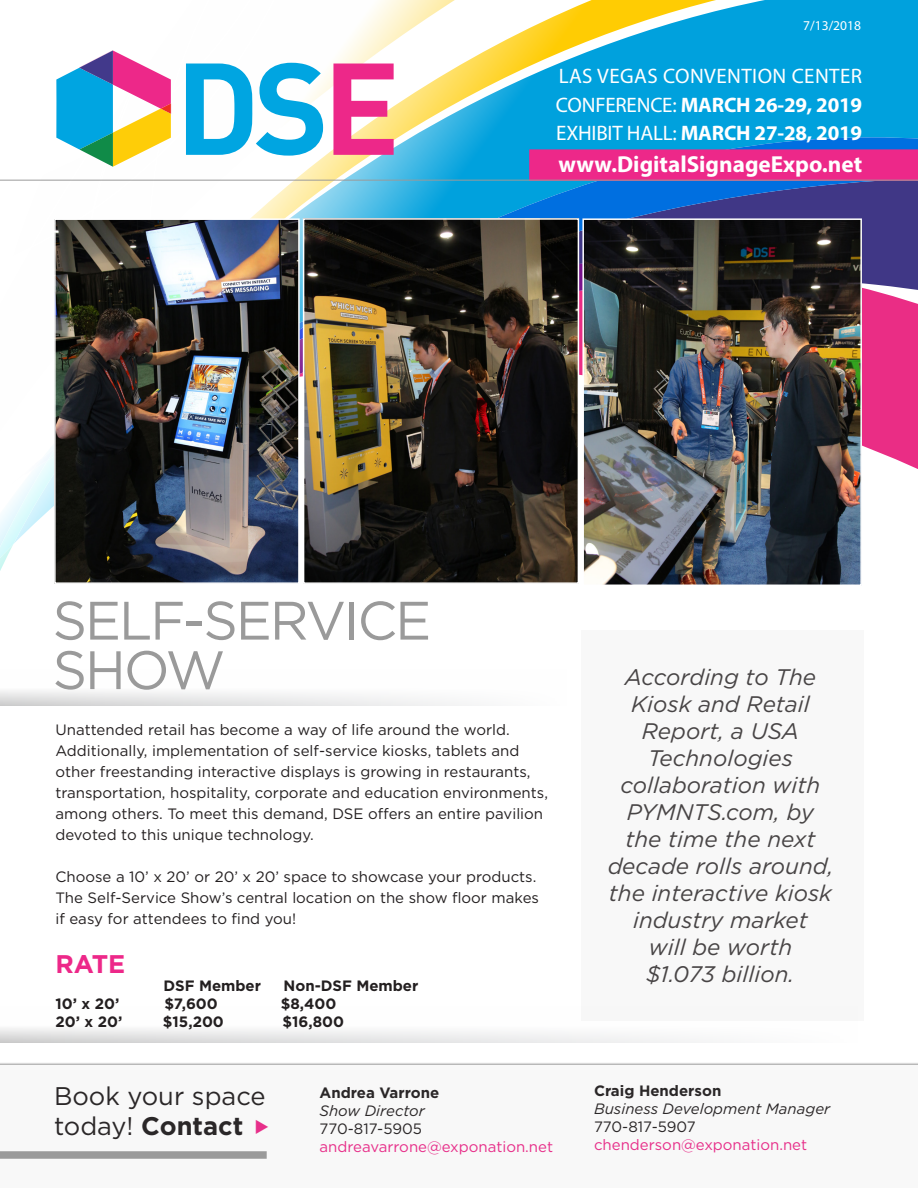
<style>
.page{position:relative;width:918px;height:1188px;background:#fff}
.page>*{position:absolute;margin:0;border:0;box-sizing:border-box;transform-origin:0 0}
.t1{font:54px/49.5px "Gotham";letter-spacing:-.04em;color:#9a9a9a}
.t2{font:25.5px/30.6px "Gotham";color:#231f20}
.t3{font:700 25.5px "Gotham";color:#ed2889}
.t4{font:700 23.25px "Myriad Pro";color:#fff}
.t5{font:italic 22.5px/27px "Gotham";color:#231f20;text-align:center}
.t6{font:700 21px/28.5px "Myriad Pro";letter-spacing:-.01em;color:#fff}
.t7{font:21px "Myriad Pro";letter-spacing:.02em;color:#fff}
.t8{font:15px/21px "Gotham";color:#231f20}
.t9{font:700 15px "Gotham";color:#231f20}
.t10{font:15px "Gotham";color:#ed2889}
.t11{font:italic 15px "Gotham";color:#231f20}
.t12{font:13.5px "Myriad Pro";color:#fff}
.s1{font-weight:400}
.s2{font-weight:700}
</style>
<div class="page">
<svg style="left:557px;top:0;width:361px;height:137px;background:#1ea8ce"></svg>
<img style="left:0;top:561px;width:5px;height:10px">
<img style="left:0;top:470px;width:54px;height:91px">
<img style="left:0;top:0;width:557px;height:262px">
<img style="left:0;top:210px;width:54px;height:52px">
<img style="left:112px;top:210px;width:45px;height:8px">
<img style="left:320px;top:137px;width:598px;height:141px">
<img style="left:0;top:470px;width:42px;height:28px">
<img style="left:862px;top:278px;width:56px;height:191px">
<img style="left:12px;top:152px;width:42px;height:105px">
<img style="left:93px;top:0;width:193px;height:210px">
<img style="left:31px;top:138px;width:81px;height:110px">
<img style="left:94px;top:93px;width:78px;height:116px">
<img style="left:585px;top:221px;width:274px;height:362px">
<div style="left:582px;top:218px;width:280px;height:368px;border:2px solid #fff"></div>
<img style="left:306px;top:221px;width:270px;height:360px">
<div style="left:303px;top:218px;width:276px;height:366px;border:2px solid #fff"></div>
<img style="left:57px;top:221px;width:240px;height:360px">
<div style="left:54px;top:218px;width:246px;height:366px;border:2px solid #fff"></div>
<svg style="left:0;top:1028px;width:713px;height:15px"></svg>
<svg style="left:0;top:691px;width:462px;height:14px"></svg>
<div style="left:581px;top:630px;width:283px;height:391px;background:#f8f8f8"></div>
<svg style="left:56px;top:50px;width:115px;height:117px"></svg>
<svg style="left:186px;top:63px;width:137px;height:93px"></svg>
<svg style="left:333px;top:64px;width:61px;height:91px"></svg>
<div style="left:0;top:1063px;width:918px;height:125px;background:#f8f8f8"></div>
<div style="left:0;top:1151px;width:267px;height:8px;background:#9a9a9a"></div>
<div style="left:529px;top:149px;width:389px;height:32px;background:#ed2889"></div>
<hr style="left:0;top:180px;width:918px;height:1px;background:#9a9a9a">
<hr style="left:0;top:1064px;width:918px;height:1px;background:#9a9a9a">
<p class="t12" style="left:803px;top:18px;width:59px">7/13/2018</p>
<p class="t7" style="left:559px;top:65px;width:305px">LAS VEGAS CONVENTION CENTER</p>
<p class="t6" style="left:556px;top:90px;width:308px"><span class="s1">CONFERENCE:</span> MARCH 26-29, 2019<br><span class="s1">EXHIBIT HALL:</span> MARCH 27-28, 2019</p>
<p class="t4" style="left:558px;top:149px;width:305px">www.DigitalSignageExpo.net</p>
<p class="t1" style="left:52px;top:595px;width:380px">SELF-SERVICE<br>SHOW</p>
<p class="t8" style="left:56px;top:719px;width:494px">Unattended retail has become a way of life around the world.<br>Additionally, implementation of self-service kiosks, tablets and other freestanding interactive displays is growing in restaurants, transportation, hospitality, corporate and education environments, among others. To meet this demand, DSE offers an entire pavilion devoted to this unique technology.</p>
<p class="t8" style="left:56px;top:866px;width:485px">Choose a 10’ x 20’ or 20’ x 20’ space to showcase your products.<br>The Self‑Service Show’s central location on the show floor makes if easy for attendees to find you!</p>
<p class="t3" style="left:56px;top:947px;width:71px">RATE</p>
<p class="t9" style="left:164px;top:975px;width:99px">DSF Member</p>
<p class="t9" style="left:284px;top:975px;width:136px">Non-DSF Member</p>
<p class="t9" style="left:56px;top:993px;width:65px">10’ x 20’</p>
<p class="t9" style="left:164px;top:993px;width:55px">$7,600</p>
<p class="t9" style="left:281px;top:993px;width:57px">$8,400</p>
<p class="t9" style="left:56px;top:1011px;width:68px">20’ x 20’</p>
<p class="t9" style="left:163px;top:1011px;width:63px">$15,200</p>
<p class="t9" style="left:282px;top:1011px;width:63px">$16,800</p>
<h3 class="t5" style="left:607px;top:663px;width:227px">According to The<br>Kiosk and Retail<br>Report, a USA<br>Technologies collaboration with<br>PYMNTS.com, by the time the next decade rolls around, the interactive kiosk industry market<br>will be worth<br>$1.073 billion.</h3>
<p class="t2" style="left:54px;top:1080px;width:213px">Book your space today! <span class="s2">Contact</span></p>
<p class="t9" style="left:320px;top:1082px;width:121px">Andrea Varrone</p>
<p class="t11" style="left:320px;top:1101px;width:107px">Show Director</p>
<p class="t8" style="left:320px;top:1118px;width:104px">770-817-5905</p>
<p class="t10" style="left:320px;top:1137px;width:235px">andreavarrone@exponation.net</p>
<p class="t9" style="left:594px;top:1081px;width:129px">Craig Henderson</p>
<p class="t11" style="left:594px;top:1099px;width:238px">Business Development Manager</p>
<p class="t8" style="left:594px;top:1116px;width:103px">770-817-5907</p>
<p class="t10" style="left:594px;top:1135px;width:215px">chenderson@exponation.net</p>
</div>
